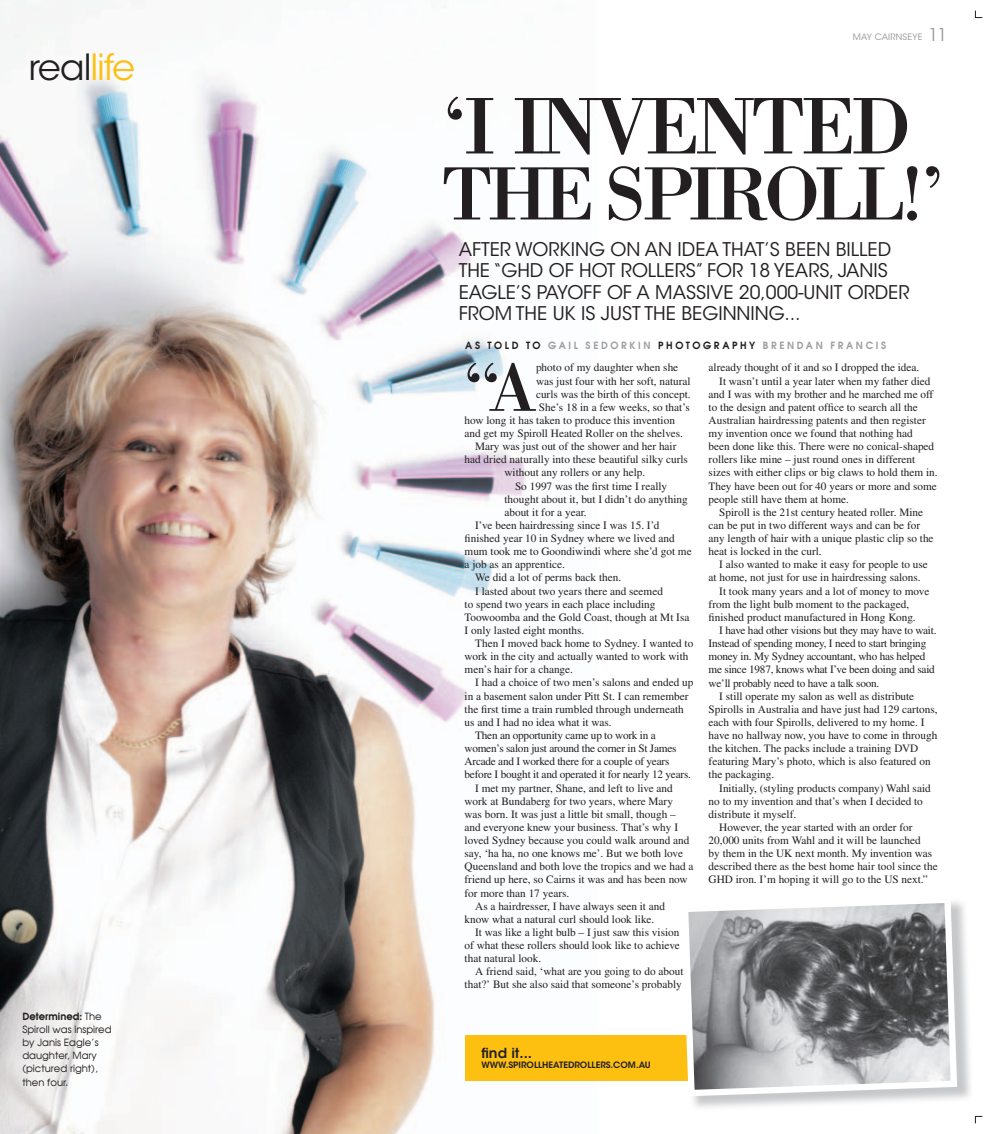
<style>
.page{position:relative;width:993px;height:1134px;background:#fff}
.page>*{position:absolute;margin:0;border:0;box-sizing:border-box;transform-origin:0 0}
.t1{font:83px "Bodoni";letter-spacing:-.06em;color:#231f20}
.t2{font:78px "Bodoni";letter-spacing:-.07em;color:#231f20}
.t3{font:70.25px "Bodoni";color:#231f20}
.t4{font:35.88px "ITC Avant Garde Std";letter-spacing:-.025em;color:#231f20}
.t5{font:18.75px/21.2px "ITC Avant Garde Std";color:#231f20}
.t6{font:600 13.75px "ITC Avant Garde Std";color:#231f20}
.t7{font:11.25px "Times";color:#231f20}
.t8{font:11.25px "Times";letter-spacing:-.02em;color:#231f20}
.t9{font:10px/13.1px "Avalon Plain";color:#231f20}
.t10{font:700 10px "Avalon";letter-spacing:.27em;color:#9d9fa2}
.t11{font:700 10px "Avalon";color:#231f20}
.t12{font:600 8.75px "ITC Avant Garde Std";color:#231f20}
.t13{font:8.75px "ITC Avant Garde Std";letter-spacing:.025em;color:#939598}
.s1{color:#fdc011}
.s2{font-family:"Avalon Plain";font-weight:400}
.s3{font-stretch:condensed;font-size:17.5px}
.s4{color:#231f20}
</style>
<div class="page">
<svg style="left:974px;top:11px;width:8px;height:7px"></svg>
<svg style="left:974px;top:1116px;width:7px;height:7px"></svg>
<img style="left:0;top:0;width:526px;height:1134px">
<div style="left:465px;top:1035px;width:294px;height:46px;background:#fdc011"></div>
<svg style="left:686px;top:899px;width:274px;height:200px;background:#9b9c9e"></svg>
<h3 class="t4" style="left:28px;top:46px;width:108px">real<span class="s1">life</span></h3>
<p class="t11" style="left:22px;top:1012px;width:81px">Determined: <span class="s2">The</span></p>
<p class="t9" style="left:22px;top:1024px;width:91px">Spiroll was inspired by Janis Eagle’s daughter, Mary (pictured right), then four.</p>
<p class="t13" style="left:852px;top:32px;width:95px">MAY CAIRNSEYE <span class="s3">11</span></p>
<h1 class="t1" style="left:441px;top:97px;width:471px">‘I INVENTED</h1>
<h2 class="t2" style="left:441px;top:166px;width:506px">THE SPIROLL!’</h2>
<h3 class="t5" style="left:458px;top:239px;width:452px">AFTER WORKING ON AN IDEA THAT’S BEEN BILLED THE “GHD OF HOT ROLLERS” FOR 18 YEARS, JANIS EAGLE’S PAYOFF OF A MASSIVE 20,000-UNIT ORDER FROM THE UK IS JUST THE BEGINNING...</h3>
<p class="t10" style="left:465px;top:341px;width:422px"><span class="s4">AS TOLD TO</span> GAIL SEDORKIN <span class="s4">PHOTOGRAPHY</span> BRENDAN FRANCIS</p>
<h3 class="t3" style="left:464px;top:363px;width:73px">“A</h3>
<p class="t7" style="left:536px;top:364px;width:144px">photo of my daughter when she</p>
<p class="t7" style="left:536px;top:377px;width:156px">was just four with her soft, natural</p>
<p class="t7" style="left:536px;top:390px;width:156px">curls was the birth of this concept.</p>
<p class="t7" style="left:538px;top:403px;width:152px">She’s 18 in a few weeks, so that’s</p>
<p class="t7" style="left:464px;top:416px;width:212px">how long it has taken to produce this invention</p>
<p class="t7" style="left:464px;top:429px;width:220px">and get my Spiroll Heated Roller on the shelves.</p>
<p class="t7" style="left:475px;top:442px;width:203px">Mary was just out of the shower and her hair</p>
<p class="t7" style="left:464px;top:455px;width:225px">had dried naturally into these beautiful silky curls</p>
<p class="t7" style="left:504px;top:469px;width:142px">without any rollers or any help.</p>
<p class="t7" style="left:515px;top:482px;width:154px">So 1997 was the first time I really</p>
<p class="t7" style="left:504px;top:495px;width:185px">thought about it, but I didn’t do anything</p>
<p class="t7" style="left:504px;top:508px;width:84px">about it for a year.</p>
<p class="t7" style="left:475px;top:521px;width:186px">I’ve been hairdressing since I was 15. I’d</p>
<p class="t7" style="left:464px;top:534px;width:211px">finished year 10 in Sydney where we lived and</p>
<p class="t7" style="left:464px;top:547px;width:228px">mum took me to Goondiwindi where she’d got me</p>
<p class="t7" style="left:464px;top:560px;width:102px">a job as an apprentice.</p>
<p class="t7" style="left:475px;top:574px;width:147px">We did a lot of perms back then.</p>
<p class="t7" style="left:475px;top:587px;width:189px">I lasted about two years there and seemed</p>
<p class="t7" style="left:464px;top:600px;width:192px">to spend two years in each place including</p>
<p class="t7" style="left:464px;top:613px;width:226px">Toowoomba and the Gold Coast, though at Mt Isa</p>
<p class="t7" style="left:464px;top:626px;width:121px">I only lasted eight months.</p>
<p class="t7" style="left:475px;top:639px;width:219px">Then I moved back home to Sydney. I wanted to</p>
<p class="t7" style="left:464px;top:652px;width:225px">work in the city and actually wanted to work with</p>
<p class="t7" style="left:464px;top:665px;width:110px">men’s hair for a change.</p>
<p class="t7" style="left:475px;top:679px;width:219px">I had a choice of two men’s salons and ended up</p>
<p class="t7" style="left:464px;top:692px;width:225px">in a basement salon under Pitt St. I can remember</p>
<p class="t7" style="left:464px;top:705px;width:221px">the first time a train rumbled through underneath</p>
<p class="t7" style="left:464px;top:718px;width:149px">us and I had no idea what it was.</p>
<p class="t8" style="left:475px;top:731px;width:182px">Then an opportunity came up to work in a</p>
<p class="t8" style="left:464px;top:744px;width:213px">women’s salon just around the corner in St James</p>
<p class="t8" style="left:464px;top:757px;width:206px">Arcade and I worked there for a couple of years</p>
<p class="t8" style="left:464px;top:770px;width:228px">before I bought it and operated it for nearly 12 years.</p>
<p class="t7" style="left:475px;top:784px;width:199px">I met my partner, Shane, and left to live and</p>
<p class="t7" style="left:464px;top:797px;width:210px">work at Bundaberg for two years, where Mary</p>
<p class="t7" style="left:464px;top:810px;width:213px">was born. It was just a little bit small, though –</p>
<p class="t7" style="left:464px;top:823px;width:215px">and everyone knew your business. That’s why I</p>
<p class="t7" style="left:464px;top:836px;width:226px">loved Sydney because you could walk around and</p>
<p class="t7" style="left:464px;top:849px;width:220px">say, ‘ha ha, no one knows me’. But we both love</p>
<p class="t7" style="left:464px;top:862px;width:230px">Queensland and both love the tropics and we had a</p>
<p class="t7" style="left:464px;top:875px;width:224px">friend up here, so Cairns it was and has been now</p>
<p class="t7" style="left:464px;top:889px;width:106px">for more than 17 years.</p>
<p class="t7" style="left:475px;top:902px;width:191px">As a hairdresser, I have always seen it and</p>
<p class="t7" style="left:464px;top:915px;width:191px">know what a natural curl should look like.</p>
<p class="t7" style="left:475px;top:928px;width:206px">It was like a light bulb – I just saw this vision</p>
<p class="t7" style="left:464px;top:941px;width:217px">of what these rollers should look like to achieve</p>
<p class="t7" style="left:464px;top:954px;width:78px">that natural look.</p>
<p class="t7" style="left:475px;top:967px;width:210px">A friend said, ‘what are you going to do about</p>
<p class="t7" style="left:464px;top:980px;width:219px">that?’ But she also said that someone’s probably</p>
<p class="t7" style="left:708px;top:364px;width:212px">already thought of it and so I dropped the idea.</p>
<p class="t7" style="left:719px;top:377px;width:213px">It wasn’t until a year later when my father died</p>
<p class="t7" style="left:708px;top:390px;width:226px">and I was with my brother and he marched me off</p>
<p class="t7" style="left:708px;top:403px;width:211px">to the design and patent office to search all the</p>
<p class="t7" style="left:708px;top:416px;width:218px">Australian hairdressing patents and then register</p>
<p class="t7" style="left:708px;top:429px;width:206px">my invention once we found that nothing had</p>
<p class="t7" style="left:708px;top:442px;width:227px">been done like this. There were no conical-shaped</p>
<p class="t7" style="left:708px;top:455px;width:208px">rollers like mine – just round ones in different</p>
<p class="t7" style="left:708px;top:469px;width:230px">sizes with either clips or big claws to hold them in.</p>
<p class="t7" style="left:708px;top:482px;width:230px">They have been out for 40 years or more and some</p>
<p class="t7" style="left:708px;top:495px;width:142px">people still have them at home.</p>
<p class="t7" style="left:719px;top:508px;width:205px">Spiroll is the 21st century heated roller. Mine</p>
<p class="t7" style="left:708px;top:521px;width:213px">can be put in two different ways and can be for</p>
<p class="t7" style="left:708px;top:534px;width:226px">any length of hair with a unique plastic clip so the</p>
<p class="t7" style="left:708px;top:547px;width:114px">heat is locked in the curl.</p>
<p class="t7" style="left:719px;top:560px;width:210px">I also wanted to make it easy for people to use</p>
<p class="t7" style="left:708px;top:574px;width:213px">at home, not just for use in hairdressing salons.</p>
<p class="t7" style="left:719px;top:587px;width:211px">It took many years and a lot of money to move</p>
<p class="t7" style="left:708px;top:600px;width:202px">from the light bulb moment to the packaged,</p>
<p class="t7" style="left:708px;top:613px;width:208px">finished product manufactured in Hong Kong.</p>
<p class="t8" style="left:719px;top:626px;width:219px">I have had other visions but they may have to wait.</p>
<p class="t8" style="left:708px;top:639px;width:219px">Instead of spending money, I need to start bringing</p>
<p class="t8" style="left:708px;top:652px;width:218px">money in. My Sydney accountant, who has helped</p>
<p class="t8" style="left:708px;top:665px;width:228px">me since 1987, knows what I’ve been doing and said</p>
<p class="t8" style="left:708px;top:679px;width:172px">we’ll probably need to have a talk soon.</p>
<p class="t7" style="left:719px;top:692px;width:196px">I still operate my salon as well as distribute</p>
<p class="t7" style="left:708px;top:705px;width:230px">Spirolls in Australia and have just had 129 cartons,</p>
<p class="t7" style="left:708px;top:718px;width:217px">each with four Spirolls, delivered to my home. I</p>
<p class="t7" style="left:708px;top:731px;width:230px">have no hallway now, you have to come in through</p>
<p class="t7" style="left:708px;top:744px;width:211px">the kitchen. The packs include a training DVD</p>
<p class="t7" style="left:708px;top:757px;width:223px">featuring Mary’s photo, which is also featured on</p>
<p class="t7" style="left:708px;top:770px;width:67px">the packaging.</p>
<p class="t7" style="left:719px;top:784px;width:213px">Initially, (styling products company) Wahl said</p>
<p class="t7" style="left:708px;top:797px;width:216px">no to my invention and that’s when I decided to</p>
<p class="t7" style="left:708px;top:810px;width:89px">distribute it myself.</p>
<p class="t7" style="left:719px;top:823px;width:195px">However, the year started with an order for</p>
<p class="t7" style="left:708px;top:836px;width:213px">20,000 units from Wahl and it will be launched</p>
<p class="t7" style="left:708px;top:849px;width:225px">by them in the UK next month. My invention was</p>
<p class="t7" style="left:708px;top:862px;width:230px">described there as the best home hair tool since the</p>
<p class="t7" style="left:708px;top:875px;width:221px">GHD iron. I’m hoping it will go to the US next.”</p>
<p class="t6" style="left:481px;top:1045px;width:52px">find it...</p>
<p class="t12" style="left:481px;top:1060px;width:171px">WWW.SPIROLLHEATEDROLLERS.COM.AU</p>
</div>
